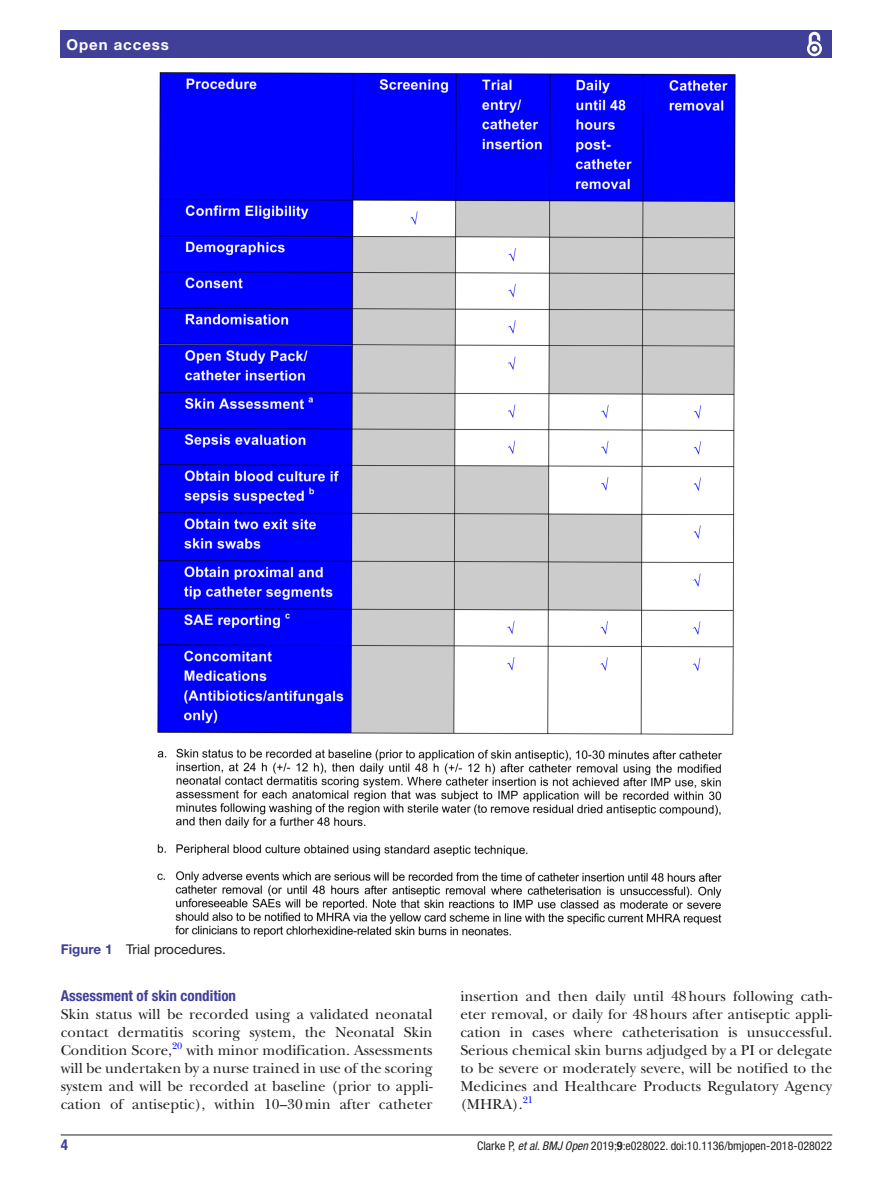
<style>
.page{position:relative;width:893px;height:1191px;background:#fff}
.page>*{position:absolute;margin:0;border:0;box-sizing:border-box;transform-origin:0 0}
.t1{font:15px/18.1px "New Baskerville";color:#231f20;text-align:justify}
.t2{font:700 condensed 15px "Helvetica Neue LT Std";color:#414099}
.t3{font:700 15px "Helvetica Neue LT Std";letter-spacing:.065em;color:#fff}
.t4{font:13.5px "Helvetica Neue LT Std";color:#231f20}
.t5{font:condensed 12px "Helvetica Neue LT Std";color:#231f20}
.t6{font:9.9px "New Baskerville";color:#00f}
.s1{font-weight:700;color:#414099}
.s2{font-style:italic}
.s3{font-weight:700}
</style>
<div class="page">
<hr style="left:61px;top:1134px;width:771px;height:1px;background:#231f20">
<div style="left:61px;top:31px;width:771px;height:27px;background:#414099"></div>
<svg style="left:807px;top:31px;width:15px;height:26px"></svg>
<img style="left:157px;top:73px;width:579px;height:863px">
<p class="t3" style="left:66px;top:35px;width:104px">Open access</p>
<p class="t4" style="left:61px;top:941px;width:167px"><span class="s1">Figure 1</span> Trial procedures.</p>
<p class="t2" style="left:61px;top:987px;width:177px">Assessment of skin condition</p>
<p class="t1" style="left:61px;top:1005px;width:373px">Skin status will be recorded using a validated neonatal contact dermatitis scoring system, the Neonatal Skin Condition Score,</p>
<p class="t6" style="left:172px;top:1039px;width:12px">20</p>
<p class="t1" style="left:61px;top:1041px;width:373px;text-indent:126px">with minor modification. Assessments will be undertaken by a nurse trained in use of the scoring system and will be recorded at baseline (prior to appli&shy;cation of antiseptic), within 10–30min after catheter</p>
<p class="t1" style="left:460px;top:987px;width:373px">insertion and then daily until 48hours following cath&shy;eter removal, or daily for 48hours after antiseptic appli&shy;cation in cases where catheterisation is unsuccessful.<br>Serious chemical skin burns adjudged by a PI or delegate to be severe or moderately severe, will be notified to the Medicines and Healthcare Products Regulatory Agency (MHRA).</p>
<p class="t6" style="left:523px;top:1093px;width:12px">21</p>
<p class="t2" style="left:61px;top:1135px;width:9px">4</p>
<p class="t5" style="left:477px;top:1138px;width:356px">Clarke P, <span class="s2">et al</span>. <span class="s2">BMJ Open</span> 2019;<span class="s3">9</span>:e028022. doi:10.1136/bmjopen-2018-028022</p>
</div>
